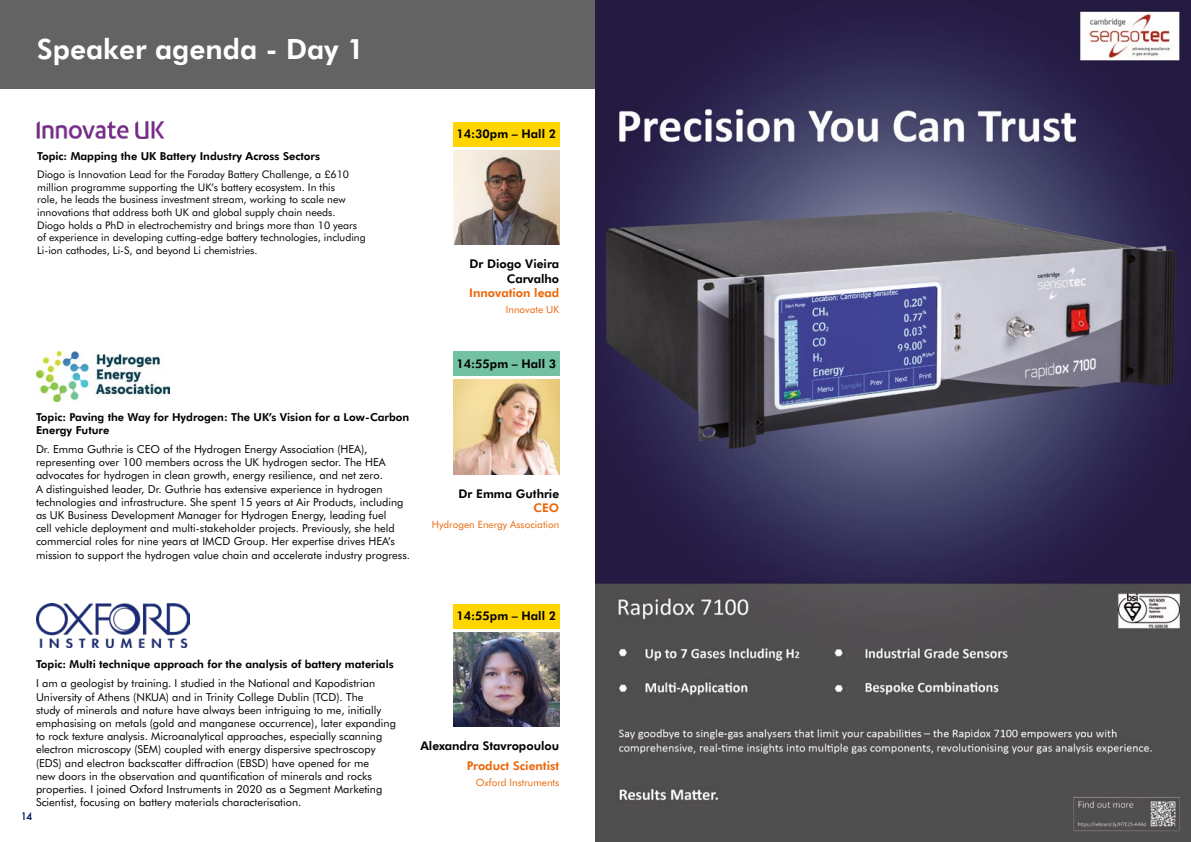
<style>
.page{position:relative;width:1191px;height:842px;background:#fff}
.page>*{position:absolute;margin:0;border:0;box-sizing:border-box;transform-origin:0 0}
.t1{font:700 28px "Futura BT";color:#fff}
.t2{font:700 12px/14.4px "Futura BT";color:#000;text-align:right}
.t3{font:700 12px "Futura BT";color:#ec6608}
.t4{font:11px/13.2px "Futura BT";color:#000}
.t5{font:700 11px/13.2px "Futura BT";color:#000}
.t6{font:10.5px/12.6px "Futura BT";color:#000}
.t7{font:10px "Futura BT";color:#ec6608}
.t8{font:500 10px "Futura";color:#031059}
</style>
<div class="page">
<div style="left:0;top:0;width:595px;height:88px;background:#646363"></div>
<img style="left:595px;top:0;width:596px;height:842px">
<img style="left:453px;top:632px;width:106px;height:94px">
<div style="left:453px;top:604px;width:106px;height:24px;background:#ffd500"></div>
<img style="left:453px;top:380px;width:106px;height:94px">
<div style="left:453px;top:351px;width:106px;height:25px;background:#72c1a3"></div>
<img style="left:36px;top:351px;width:134px;height:50px">
<img style="left:36px;top:604px;width:153px;height:44px">
<img style="left:453px;top:150px;width:106px;height:94px">
<div style="left:453px;top:122px;width:106px;height:25px;background:#ffd500"></div>
<img style="left:36px;top:122px;width:129px;height:17px">
<h1 class="t1" style="left:37px;top:30px;width:329px">Speaker agenda - Day 1</h1>
<p class="t5" style="left:37px;top:149px;width:284px">Topic: Mapping the UK Battery Industry Across Sectors</p>
<p class="t6" style="left:37px;top:168px;width:330px">Diogo is Innovation Lead for the Faraday Battery Challenge, a £610 million programme supporting the UK’s battery ecosystem. In this<br>role, he leads the business investment stream, working to scale new innovations that address both UK and global supply chain needs.<br>Diogo holds a PhD in electrochemistry and brings more than 10 years of experience in developing cutting-edge battery technologies, including Li-ion cathodes, Li-S, and beyond Li chemistries.</p>
<p class="t5" style="left:36px;top:410px;width:375px">Topic: Paving the Way for Hydrogen: The UK’s Vision for a Low-Carbon<br>Energy Future</p>
<p class="t4" style="left:36px;top:442px;width:375px">Dr. Emma Guthrie is CEO of the Hydrogen Energy Association (HEA), representing over 100 members across the UK hydrogen sector. The HEA advocates for hydrogen in clean growth, energy resilience, and net zero.<br>A distinguished leader, Dr. Guthrie has extensive experience in hydrogen technologies and infrastructure. She spent 15 years at Air Products, including as UK Business Development Manager for Hydrogen Energy, leading fuel<br>cell vehicle deployment and multi-stakeholder projects. Previously, she held commercial roles for nine years at IMCD Group. Her expertise drives HEA’s mission to support the hydrogen value chain and accelerate industry progress.</p>
<p class="t2" style="left:456px;top:126px;width:101px">14:30pm – Hall 2</p>
<p class="t2" style="left:469px;top:256px;width:91px">Dr Diogo Vieira<br>Carvalho</p>
<p class="t3" style="left:469px;top:285px;width:92px">Innovation lead</p>
<p class="t7" style="left:506px;top:303px;width:55px">Innovate UK</p>
<p class="t2" style="left:456px;top:356px;width:101px">14:55pm – Hall 3</p>
<p class="t2" style="left:458px;top:486px;width:102px">Dr Emma Guthrie</p>
<p class="t3" style="left:533px;top:500px;width:27px">CEO</p>
<p class="t7" style="left:432px;top:518px;width:129px">Hydrogen Energy Association</p>
<p class="t5" style="left:36px;top:658px;width:359px">Topic: Multi technique approach for the analysis of battery materials</p>
<p class="t4" style="left:36px;top:677px;width:361px">I am a geologist by training. I studied in the National and Kapodistrian University of Athens (NKUA) and in Trinity College Dublin (TCD). The<br>study of minerals and nature have always been intriguing to me, initially emphasising on metals (gold and manganese occurrence), later expanding to rock texture analysis. Microanalytical approaches, especially scanning electron microscopy (SEM) coupled with energy dispersive spectroscopy (EDS) and electron backscatter diffraction (EBSD) have opened for me<br>new doors in the observation and quantification of minerals and rocks properties. I joined Oxford Instruments in 2020 as a Segment Marketing Scientist, focusing on battery materials characterisation.</p>
<p class="t8" style="left:21px;top:809px;width:13px">14</p>
<p class="t2" style="left:456px;top:608px;width:101px">14:55pm – Hall 2</p>
<p class="t2" style="left:420px;top:738px;width:140px">Alexandra Stavropoulou</p>
<p class="t3" style="left:466px;top:758px;width:94px">Product Scientist</p>
<p class="t7" style="left:476px;top:776px;width:85px">Oxford Instruments</p>
</div>
